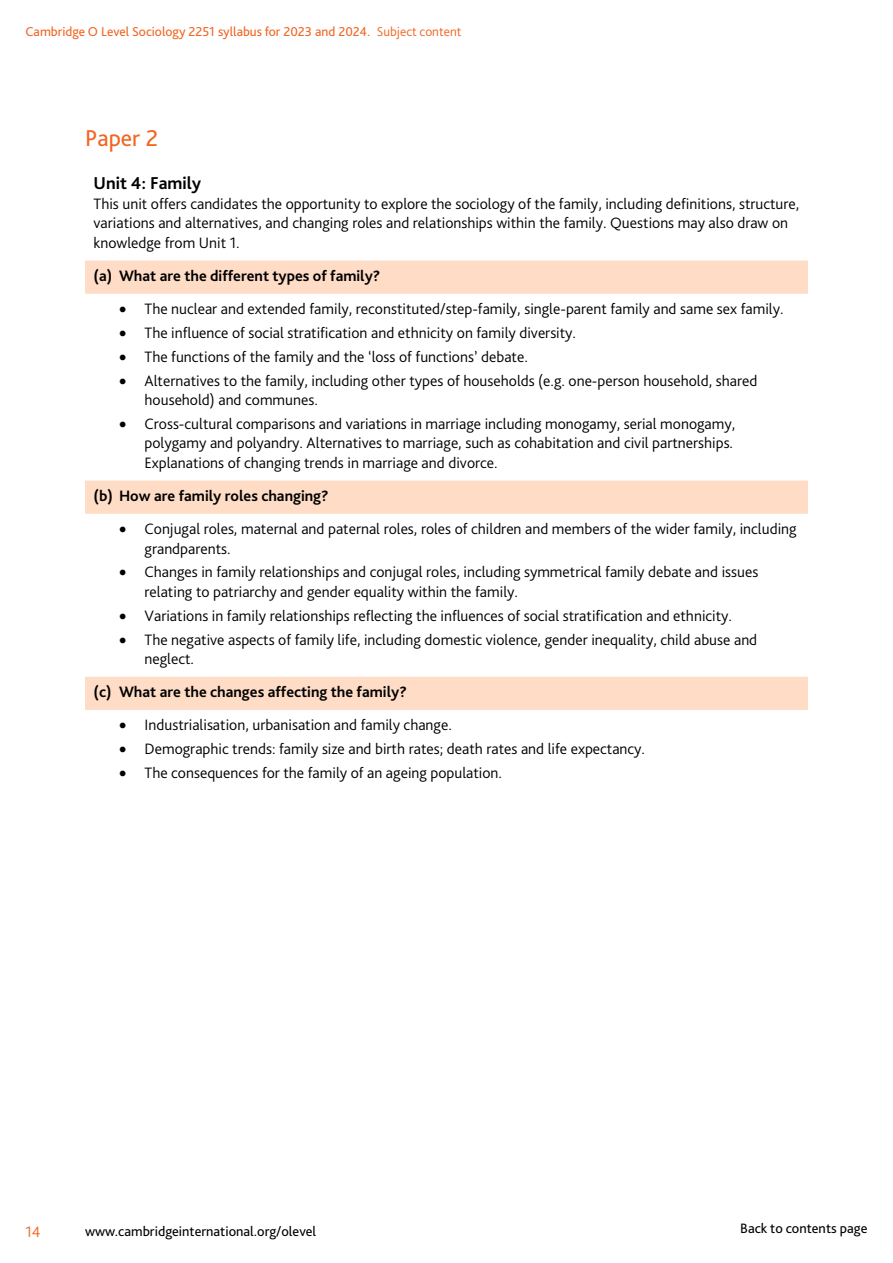
<style>
.page{position:relative;width:893px;height:1263px;background:#fff}
.page>*{position:absolute;margin:0;border:0;box-sizing:border-box;transform-origin:0 0}
.t1{font:24px "Bliss Pro";color:#f26522}
.t2{font:700 18px "Bliss Pro";color:#000}
.t3{font:300 15.75px/19.5px "Bliss Pro";color:#000}
.t4{font:700 15.75px "Bliss Pro";color:#000}
.t5{font:300 15.75px "Bliss Pro";color:#f26522}
.t6{font:14.25px "Bliss Pro";color:#000}
.t7{font:13.5px "Bliss Pro";color:#f26522}
.s1{font-weight:300}
</style>
<div class="page">
<svg style="left:85px;top:260px;width:723px;height:450px"></svg>
<p class="t7" style="left:26px;top:23px;width:438px">Cambridge O Level Sociology 2251 syllabus for 2023 and 2024. <span class="s1">Subject content</span></p>
<h1 class="t1" style="left:85px;top:123px;width:74px">Paper 2</h1>
<p class="t2" style="left:94px;top:172px;width:109px">Unit 4: Family</p>
<p class="t3" style="left:94px;top:194px;width:707px">This unit offers candidates the opportunity to explore the sociology of the family, including definitions, structure, variations and alternatives, and changing roles and relationships within the family. Questions may also draw on knowledge from Unit 1.</p>
<p class="t4" style="left:94px;top:266px;width:288px">(a) What are the different types of family?</p>
<p class="t3" style="left:119px;top:299px;width:666px">• The nuclear and extended family, reconstituted/step-family, single-parent family and same sex family.</p>
<p class="t3" style="left:119px;top:323px;width:459px">• The influence of social stratification and ethnicity on family diversity.</p>
<p class="t3" style="left:119px;top:347px;width:410px">• The functions of the family and the ‘loss of functions’ debate.</p>
<p class="t3" style="left:145px;top:370px;width:614px;text-indent:-26px">• Alternatives to the family, including other types of households (e.g. one-person household, shared household) and communes.</p>
<p class="t3" style="left:145px;top:414px;width:592px;text-indent:-26px">• Cross-cultural comparisons and variations in marriage including monogamy, serial monogamy, polygamy and polyandry. Alternatives to marriage, such as cohabitation and civil partnerships.<br>Explanations of changing trends in marriage and divorce.</p>
<p class="t4" style="left:94px;top:486px;width:237px">(b) How are family roles changing?</p>
<p class="t3" style="left:145px;top:519px;width:654px;text-indent:-26px">• Conjugal roles, maternal and paternal roles, roles of children and members of the wider family, including grandparents.</p>
<p class="t3" style="left:145px;top:562px;width:615px;text-indent:-26px">• Changes in family relationships and conjugal roles, including symmetrical family debate and issues relating to patriarchy and gender equality within the family.</p>
<p class="t3" style="left:119px;top:606px;width:614px">• Variations in family relationships reflecting the influences of social stratification and ethnicity.</p>
<p class="t3" style="left:145px;top:629px;width:614px;text-indent:-26px">• The negative aspects of family life, including domestic violence, gender inequality, child abuse and neglect.</p>
<p class="t4" style="left:94px;top:682px;width:315px">(c) What are the changes affecting the family?</p>
<p class="t3" style="left:119px;top:715px;width:334px">• Industrialisation, urbanisation and family change.</p>
<p class="t3" style="left:119px;top:739px;width:528px">• Demographic trends: family size and birth rates; death rates and life expectancy.</p>
<p class="t3" style="left:119px;top:763px;width:385px">• The consequences for the family of an ageing population.</p>
<p class="t5" style="left:26px;top:1222px;width:17px">14</p>
<p class="t6" style="left:85px;top:1222px;width:233px">www.cambridgeinternational.org/olevel</p>
<p class="t6" style="left:740px;top:1219px;width:129px">Back to contents page</p>
</div>
